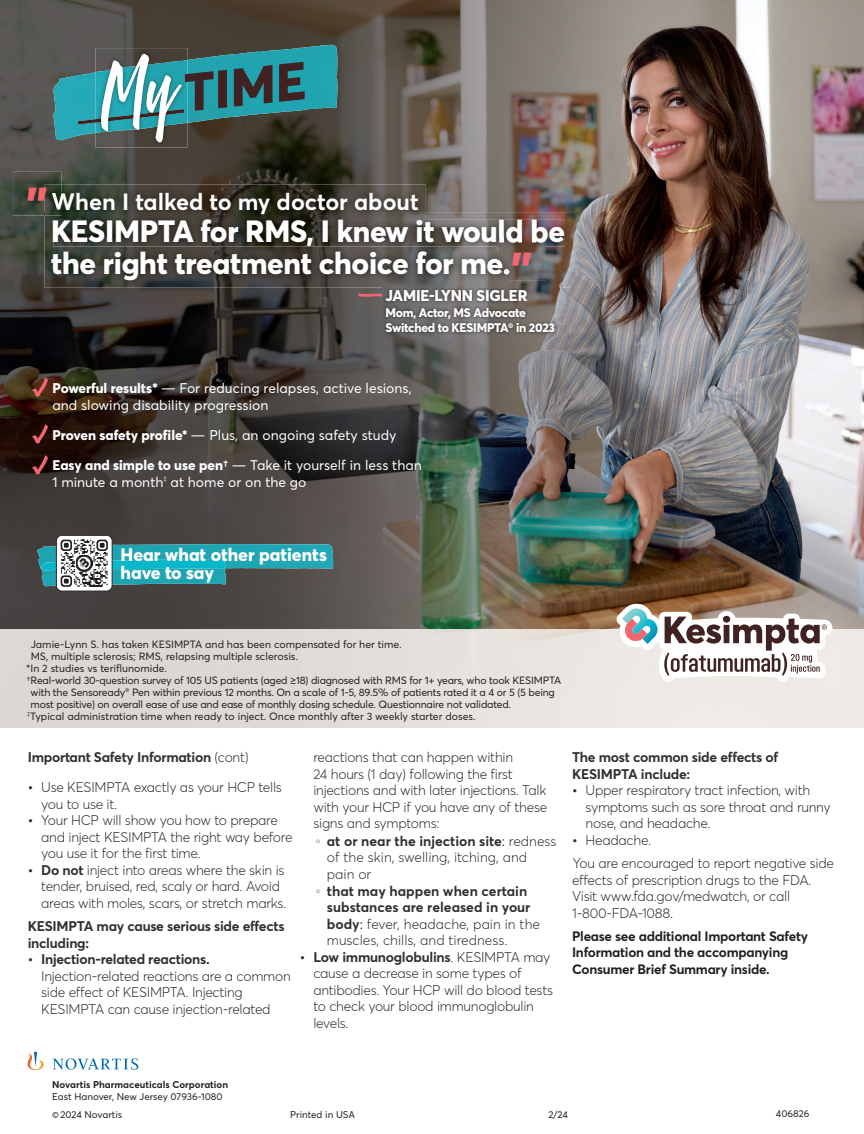
<style>
.page{position:relative;width:864px;height:1134px;background:#fff}
.page>*{position:absolute;margin:0;border:0;box-sizing:border-box;transform-origin:0 0}
.t1{font:800 48.45px "Averta";color:#f1666f}
.t2{font:800 30.3px/31.8px "Averta";letter-spacing:-.01em;color:#fff}
.t3{font:700 23.25px "Averta";color:#fff}
.t4{font:800 18px/18px "Averta";color:#fff}
.t5{font:800 15.3px "Averta";letter-spacing:-.01em;color:#fff}
.t6{font:300 13.8px/16.5px "Averta";letter-spacing:-.02em;color:#312f30}
.t7{font:13.8px/16.6px "Averta";color:#fff}
.t8{font:700 13.8px/16.5px "Averta";letter-spacing:-.02em;color:#312f30}
.t9{font:700 13.8px/16.5px "Averta";color:#312f30}
.t10{font:300 13.8px/16.5px "Averta";color:#312f30}
.t11{font:700 13.5px/16.5px "Averta";letter-spacing:-.02em;color:#231f20}
.t12{font:800 12.3px/15.3px "Averta";letter-spacing:-.02em;color:#fff}
.t13{font:10.5px "Averta";letter-spacing:-.02em;color:#231f20}
.t14{font:10.5px "Averta";color:#231f20}
.t15{font:9.75px "Averta";color:#231f20}
.t16{font:700 9.75px "Averta";color:#231f20}
.s1{font-weight:800}
.s2{font-weight:300}
.s3{font-weight:700;font-size:13.5px}
.s4{font-weight:700}
.s5{font-weight:400}
</style>
<div class="page">
<img style="left:0;top:0;width:864px;height:728px">
<svg style="left:28px;top:1052px;width:110px;height:18px"></svg>
<img style="left:382px;top:288px;width:177px;height:48px">
<svg style="left:358px;top:293px;width:24px;height:4px"></svg>
<svg style="left:32px;top:378px;width:17px;height:19px"></svg>
<svg style="left:32px;top:424px;width:17px;height:20px"></svg>
<img style="left:112px;top:565px;width:106px;height:4px">
<img style="left:112px;top:544px;width:122px;height:1px">
<img style="left:112px;top:560px;width:52px;height:1px">
<svg style="left:32px;top:455px;width:17px;height:20px"></svg>
<div style="left:56px;top:535px;width:56px;height:56px;background:#fff;border-radius:6px"></div>
<svg style="left:61px;top:540px;width:47px;height:47px"></svg>
<img style="left:76px;top:555px;width:16px;height:16px">
<div style="left:56px;top:535px;width:56px;height:56px;border:1px solid #272928;border-radius:6px"></div>
<img style="left:61px;top:184px;width:365px;height:31px">
<img style="left:61px;top:192px;width:357px;height:22px">
<img style="left:44px;top:215px;width:211px;height:73px">
<img style="left:255px;top:213px;width:316px;height:75px">
<img style="left:53px;top:220px;width:512px;height:27px">
<img style="left:53px;top:220px;width:373px;height:2px">
<img style="left:52px;top:252px;width:446px;height:29px">
<img style="left:13px;top:172px;width:48px;height:43px">
<img style="left:52px;top:192px;width:9px;height:21px">
<svg style="left:44px;top:213px;width:17px;height:2px"></svg>
<img style="left:498px;top:247px;width:48px;height:34px">
<img style="left:498px;top:237px;width:48px;height:10px">
<img style="left:498px;top:252px;width:11px;height:29px">
<img style="left:53px;top:72px;width:25px;height:68px">
<img style="left:187px;top:45px;width:140px;height:78px">
<img style="left:96px;top:48px;width:91px;height:6px">
<img style="left:96px;top:143px;width:91px;height:5px">
<svg style="left:78px;top:54px;width:149px;height:89px;background:#558c8f"></svg>
<svg style="left:234px;top:65px;width:39px;height:42px;background:#34555b"></svg>
<svg style="left:279px;top:62px;width:26px;height:40px"></svg>
<svg style="left:617px;top:604px;width:215px;height:78px"></svg>
<h1 class="t1" style="left:27px;top:173px;width:23px">"</h1>
<h3 class="t3" style="left:51px;top:187px;width:369px">When I talked to my doctor about</h3>
<h2 class="t2" style="left:51px;top:215px;width:515px">KESIMPTA for RMS, I knew it would be the right treatment choice for me.</h2>
<h1 class="t1" style="left:511px;top:239px;width:23px">"</h1>
<p class="t5" style="left:386px;top:286px;width:143px">JAMIE-LYNN SIGLER</p>
<p class="t12" style="left:386px;top:304px;width:171px">Mom, Actor, MS Advocate<br>Switched to KESIMPTA<sup>®</sup> in 2023</p>
<p class="t7" style="left:52px;top:380px;width:361px"><span class="s1">Powerful results*</span> — For reducing relapses, active lesions, and slowing disability progression</p>
<p class="t7" style="left:52px;top:420px;width:371px;line-height:30.2px"><span class="s1">Proven safety profile*</span> — Plus, an ongoing safety study<br><span class="s1">Easy and simple to use pen†</span> — Take it yourself in less than</p>
<p class="t7" style="left:52px;top:473px;width:256px">1 minute a month<sup>‡</sup> at home or on the go</p>
<h3 class="t4" style="left:121px;top:545px;width:208px">Hear what other patients have to say</h3>
<p class="t14" style="left:31px;top:637px;width:373px">Jamie-Lynn S. has taken KESIMPTA and has been compensated for her time.</p>
<p class="t14" style="left:31px;top:649px;width:269px">MS, multiple sclerosis; RMS, relapsing multiple sclerosis.</p>
<p class="t14" style="left:26px;top:661px;width:142px">*In 2 studies vs teriflunomide.</p>
<p class="t13" style="left:26px;top:673px;width:537px">† Real-world 30-question survey of 105 US patients (aged ≥18) diagnosed with RMS for 1+ years, who took KESIMPTA</p>
<p class="t13" style="left:31px;top:685px;width:526px">with the Sensoready<sup>®</sup> Pen within previous 12 months. On a scale of 1-5, 89.5% of patients rated it a 4 or 5 (5 being</p>
<p class="t13" style="left:31px;top:697px;width:482px">most positive) on overall ease of use and ease of monthly dosing schedule. Questionnaire not validated.</p>
<p class="t14" style="left:27px;top:709px;width:450px"><sup>‡</sup>Typical administration time when ready to inject. Once monthly after 3 weekly starter doses.</p>
<p class="t8" style="left:28px;top:749px;width:223px">Important Safety Information <span class="s2">(cont)</span></p>
<p class="t6" style="left:41px;top:779px;width:242px;text-indent:-14px"><span class="s3">•</span> Use KESIMPTA exactly as your HCP tells you to use it.</p>
<p class="t6" style="left:41px;top:812px;width:253px;text-indent:-14px"><span class="s3">•</span> Your HCP will show you how to prepare and inject KESIMPTA the right way before you use it for the first time.</p>
<p class="t6" style="left:41px;top:862px;width:247px;text-indent:-14px"><span class="s3">•</span> <span class="s4">Do not</span> inject into areas where the skin is tender, bruised, red, scaly or hard. Avoid areas with moles, scars, or stretch marks.</p>
<p class="t8" style="left:28px;top:918px;width:258px">KESIMPTA may cause serious side effects including:</p>
<p class="t6" style="left:41px;top:951px;width:251px;text-indent:-14px"><span class="s3">•</span> <span class="s4">Injection-related reactions.<br></span>Injection-related reactions are a common side effect of KESIMPTA. Injecting KESIMPTA can cause injection-related</p>
<p class="t6" style="left:313px;top:749px;width:235px">reactions that can happen within<br>24 hours (1 day) following the first injections and with later injections. Talk with your HCP if you have any of these signs and symptoms:</p>
<p class="t10" style="left:327px;top:832px;width:231px;text-indent:-11px"><sup>○</sup> <span class="s4">at or near the injection site</span><span class="s5">:</span> redness of the skin, swelling, itching, and pain or</p>
<p class="t9" style="left:327px;top:883px;width:215px;text-indent:-11px"><sup>○</sup> that may happen when certain substances are released in your body<span class="s5">:</span> <span class="s2">fever, headache, pain in the muscles, chills, and tiredness.</span></p>
<p class="t6" style="left:313px;top:949px;width:241px;text-indent:-14px"><span class="s3">•</span> <span class="s4">Low immunoglobulins</span>. KESIMPTA may cause a decrease in some types of antibodies. Your HCP will do blood tests to check your blood immunoglobulin levels.</p>
<p class="t8" style="left:572px;top:749px;width:208px">The most common side effects of<br>KESIMPTA include:</p>
<p class="t6" style="left:586px;top:782px;width:247px;text-indent:-14px"><span class="s3">•</span> Upper respiratory tract infection, with symptoms such as sore throat and runny nose, and headache.</p>
<p class="t6" style="left:572px;top:828px;width:264px;line-height:23.2px"><span class="s3">•</span> Headache.<br>You are encouraged to report negative side</p>
<p class="t6" style="left:572px;top:871px;width:241px">effects of prescription drugs to the FDA.<br>Visit www.fda.gov/medwatch, or call<br>1-800-FDA-1088.</p>
<p class="t11" style="left:572px;top:928px;width:238px">Please see additional Important Safety<br>Information and the accompanying<br>Consumer Brief Summary inside.</p>
<p class="t16" style="left:52px;top:1079px;width:177px">Novartis Pharmaceuticals Corporation</p>
<p class="t15" style="left:52px;top:1091px;width:172px">East Hanover, New Jersey 07936-1080</p>
<p class="t15" style="left:52px;top:1108px;width:71px">© 2024 Novartis</p>
<p class="t15" style="left:290px;top:1108px;width:66px">Printed in USA</p>
<p class="t15" style="left:549px;top:1108px;width:21px">2/24</p>
<p class="t15" style="left:776px;top:1107px;width:35px">406826</p>
</div>
